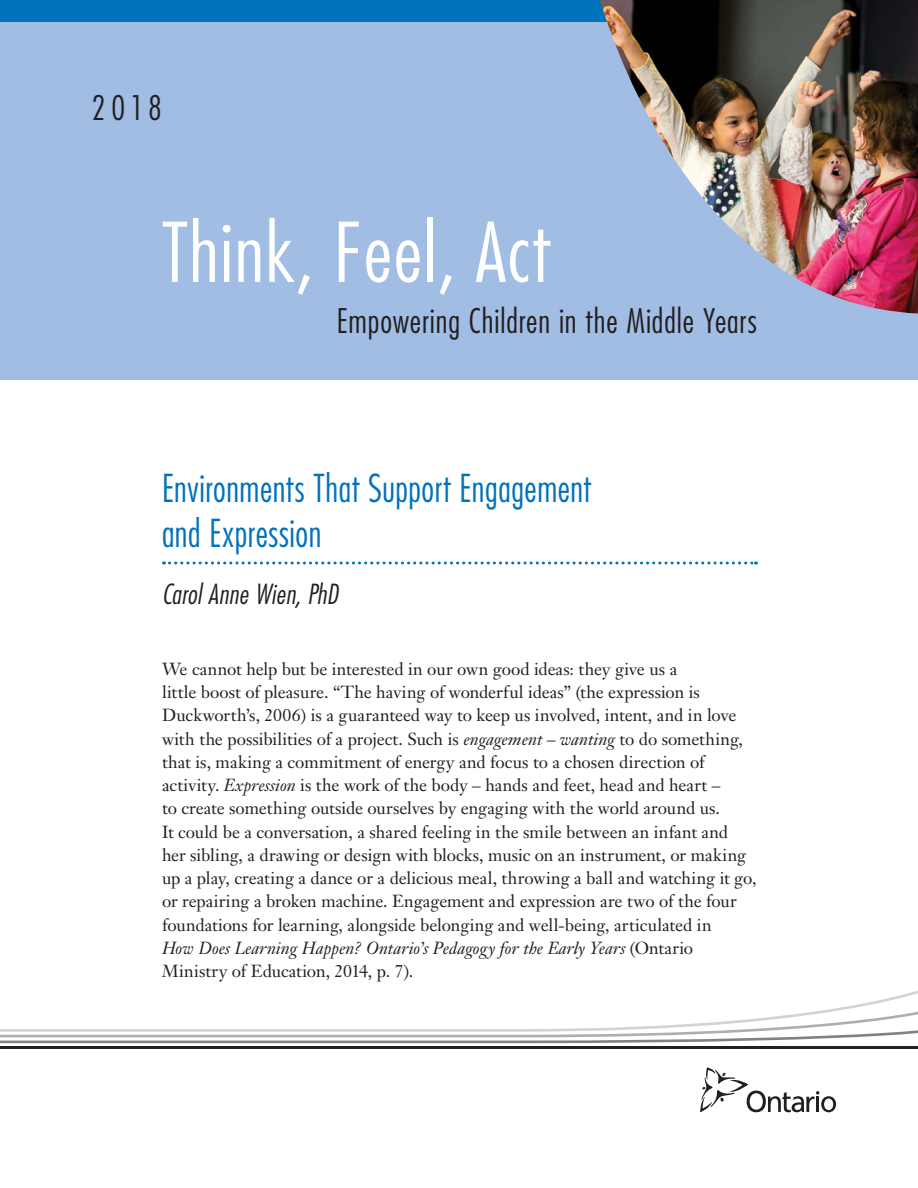
<style>
.page{position:relative;width:918px;height:1188px;background:#fff}
.page>*{position:absolute;margin:0;border:0;box-sizing:border-box;transform-origin:0 0}
.t1{font:300 condensed 79.95px "Futura";letter-spacing:.02em;color:#fff}
.t2{font:300 condensed 37.5px/45px "Futura";letter-spacing:.015em;color:#0072bc;scale:.95 1}
.t3{font:300 condensed 33px "Futura";letter-spacing:.025em;color:#231f20}
.by_line{font:italic 300 condensed 27px "Futura";letter-spacing:.02em;color:#231f20}
.t4{font:17.25px/23.2px "Janson Text";color:#231f20}
.s1{font-style:italic}
</style>
<div class="page">
<div style="left:0;top:16px;width:918px;height:364px;background:#a1bde3"></div>
<div style="left:0;top:0;width:654px;height:22px;background:#0072bc"></div>
<svg style="left:164px;top:562px;width:592px;height:3px"></svg>
<svg style="left:700px;top:1067px;width:136px;height:45px"></svg>
<hr style="left:0;top:1046px;width:918px;height:3px;background:#231f20">
<svg style="left:0;top:1002px;width:918px;height:41px"></svg>
<img style="left:600px;top:0;width:318px;height:314px">
<h3 class="t3" style="left:92px;top:88px;width:72px">2018</h3>
<p class="t1" style="left:162px;top:202px;width:389px">Think, Feel, Act</p>
<p class="t3" style="left:337px;top:300px;width:422px">Empowering Children in the Middle Years</p>
<h1 class="t2" style="left:162px;top:466px;width:453px">Environments That Support Engagement and Expression</h1>
<p class="by_line" style="left:162px;top:578px;width:178px">Carol Anne Wien, PhD</p>
<p class="t4" style="left:162px;top:657px;width:596px">We cannot help but be interested in our own good ideas: they give us a<br>little boost of pleasure. “The having of wonderful ideas” (the expression is Duckworth’s, 2006) is a guaranteed way to keep us involved, intent, and in love with the possibilities of a project. Such is <span class="s1">engagement – wanting</span> to do something, that is, making a commitment of energy and focus to a chosen direction of activity. <span class="s1">Expression</span> is the work of the body – hands and feet, head and heart –<br>to create something outside ourselves by engaging with the world around us.<br>It could be a conversation, a shared feeling in the smile between an infant and<br>her sibling, a drawing or design with blocks, music on an instrument, or making up a play, creating a dance or a delicious meal, throwing a ball and watching it go, or repairing a broken machine. Engagement and expression are two of the four foundations for learning, alongside belonging and well-being, articulated in<br><span class="s1">How Does Learning Happen? Ontario’s Pedagogy for the Early Years</span> (Ontario Ministry of Education, 2014, p. 7).</p>
</div>
